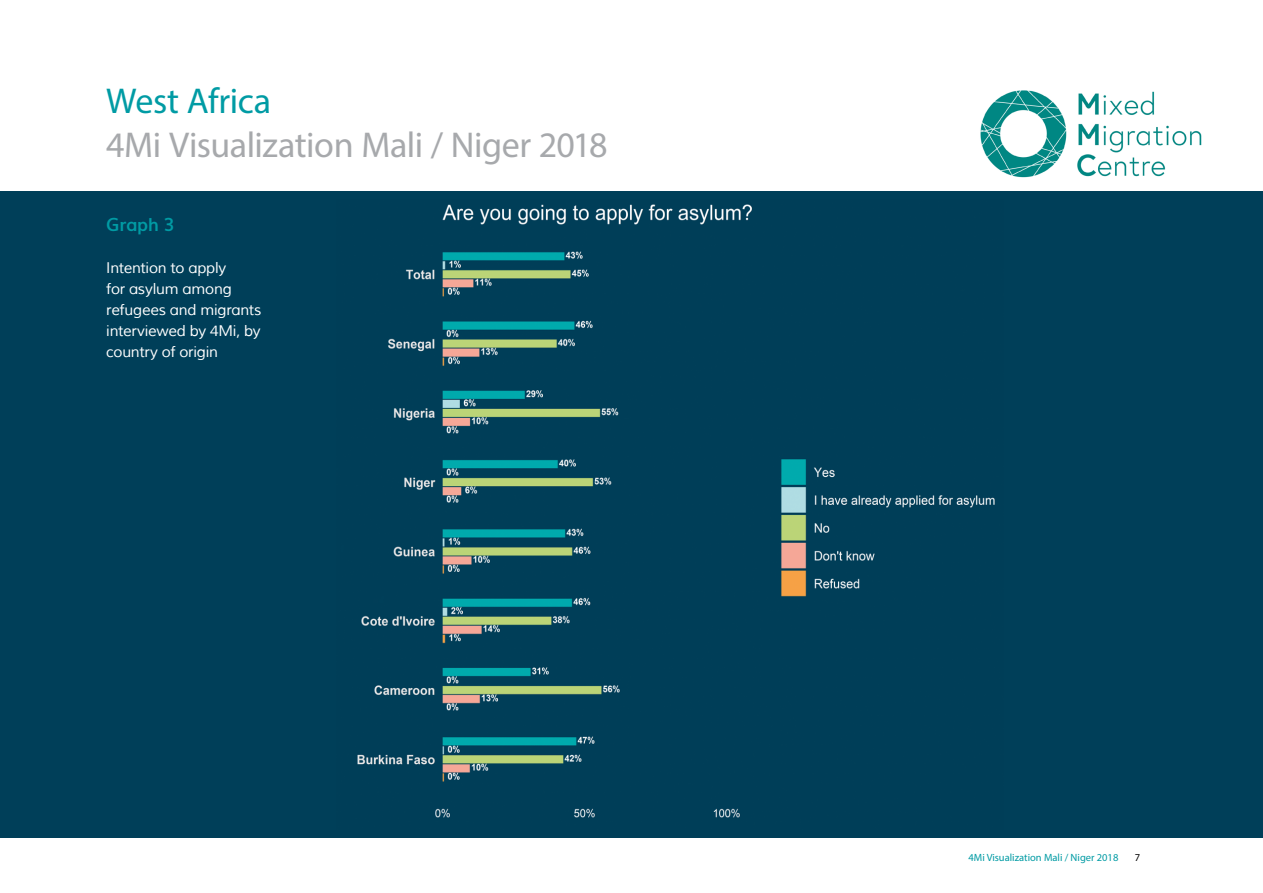
<style>
.page{position:relative;width:1263px;height:893px;background:#fff}
.page>*{position:absolute;margin:0;border:0;box-sizing:border-box;transform-origin:0 0}
.t1{font:36px "Myriad Pro";letter-spacing:-.015em;color:#a7a9ac}
.t2{font:36px "Myriad Pro";letter-spacing:-.01em;color:#009ba4}
.t3{font:700 18px "Muli";letter-spacing:-.015em;color:#009ba4}
.t4{font:15px/21px "Muli";letter-spacing:-.015em;color:#fff}
.t5{font:10.5px "Myriad Pro";color:#009ba4}
.t6{font:10.5px "Myriad Pro";color:#000}
</style>
<div class="page">
<div style="left:0;top:191px;width:1263px;height:647px;background:#003f59"></div>
<img style="left:980px;top:90px;width:222px;height:88px">
<img style="left:357px;top:204px;width:638px;height:614px">
<h1 class="t2" style="left:106px;top:79px;width:166px">West Africa</h1>
<h1 class="t1" style="left:106px;top:123px;width:503px">4Mi Visualization Mali / Niger 2018</h1>
<p class="t3" style="left:106px;top:210px;width:70px">Graph 3</p>
<p class="t4" style="left:106px;top:257px;width:157px">Intention to apply<br>for asylum among refugees and migrants interviewed by 4Mi, by country of origin</p>
<p class="t5" style="left:968px;top:851px;width:151px">4Mi Visualization Mali / Niger 2018</p>
<p class="t6" style="left:1135px;top:851px;width:7px">7</p>
</div>
